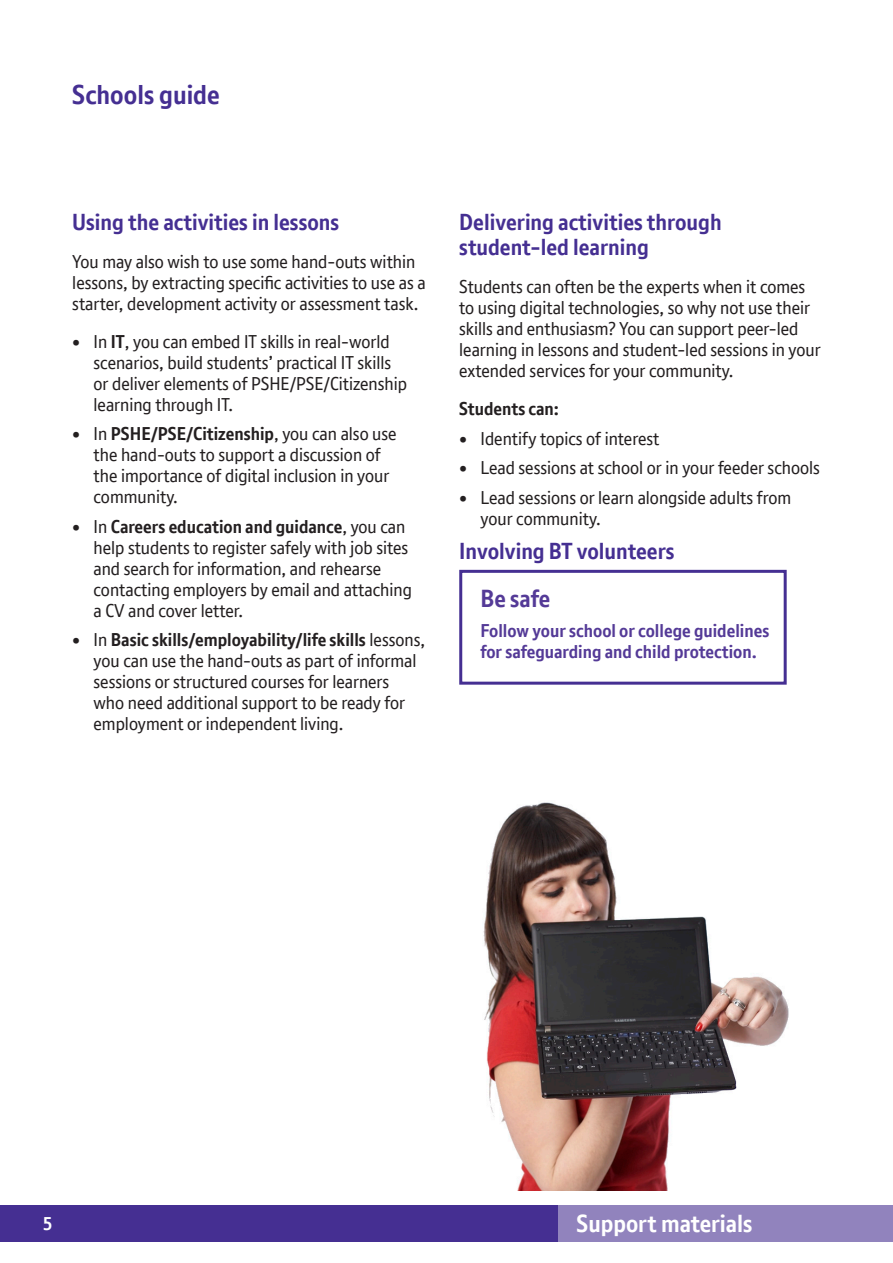
<style>
.page{position:relative;width:893px;height:1263px;background:#fff}
.page>*{position:absolute;margin:0;border:0;box-sizing:border-box;transform-origin:0 0}
.t1{font:700 26.4px "BT Font";color:#452f92}
.t2{font:700 24px "BT Font";color:#fff}
.Body_copy_2{font:700 24px "BT Font";color:#543a97}
.Blue_body_copy_heade{font:700 22.5px/25.5px "BT Font";color:#452f92}
.Body_copy{font:18px/21px "BT Font";color:#231f20}
.Body_copy_2-2{font:700 18px/21px "BT Font";color:#543a97}
.Bold_body_copy_heade{font:700 18px "BT Font";color:#231f20}
.t3{font:700 18px "BT Font";color:#fff}
.s1{font-weight:700}
</style>
<div class="page">
<div style="left:0;top:1205px;width:893px;height:37px;background:#452f92"></div>
<div style="left:558px;top:1205px;width:335px;height:37px;background:#9183bd"></div>
<div style="left:459px;top:570px;width:328px;height:115px;border:3px solid #452f92"></div>
<img style="left:483px;top:802px;width:306px;height:389px">
<h1 class="t1" style="left:72px;top:77px;width:149px">Schools guide</h1>
<p class="Blue_body_copy_heade" style="left:72px;top:209px;width:269px">Using the activities in lessons</p>
<p class="Body_copy" style="left:72px;top:251px;width:355px">You may also wish to use some hand-outs within lessons, by extracting specific activities to use as a starter, development activity or assessment task.</p>
<p class="Body_copy" style="left:94px;top:331px;width:315px;text-indent:-21px">• In <span class="s1">IT</span>, you can embed IT skills in real-world scenarios, build students’ practical IT skills or deliver elements of PSHE/PSE/Citizenship learning through IT.</p>
<p class="Body_copy" style="left:94px;top:423px;width:305px;text-indent:-21px">• In <span class="s1">PSHE/PSE/Citizenship</span>, you can also use the hand-outs to support a discussion of the importance of digital inclusion in your community.</p>
<p class="Body_copy" style="left:94px;top:516px;width:320px;text-indent:-21px">• In <span class="s1">Careers education and guidance</span>, you can help students to register safely with job sites and search for information, and rehearse contacting employers by email and attaching a CV and cover letter.</p>
<p class="Body_copy" style="left:94px;top:629px;width:333px;text-indent:-21px">• In <span class="s1">Basic skills/employability/life skills</span> lessons, you can use the hand-outs as part of informal sessions or structured courses for learners<br>who need additional support to be ready for employment or independent living.</p>
<p class="Blue_body_copy_heade" style="left:459px;top:209px;width:264px">Delivering activities through student-led learning</p>
<p class="Body_copy" style="left:459px;top:276px;width:363px">Students can often be the experts when it comes to using digital technologies, so why not use their skills and enthusiasm? You can support peer-led learning in lessons and student-led sessions in your extended services for your community.</p>
<p class="Bold_body_copy_heade" style="left:459px;top:397px;width:101px">Students can:</p>
<p class="Body_copy" style="left:459px;top:428px;width:202px">• Identify topics of interest</p>
<p class="Body_copy" style="left:459px;top:457px;width:362px">• Lead sessions at school or in your feeder schools</p>
<p class="Body_copy" style="left:480px;top:487px;width:312px;text-indent:-21px">• Lead sessions or learn alongside adults from your community.</p>
<p class="Blue_body_copy_heade" style="left:459px;top:538px;width:217px">Involving BT volunteers</p>
<p class="Body_copy_2" style="left:480px;top:583px;width:71px">Be safe</p>
<p class="Body_copy_2-2" style="left:480px;top:620px;width:290px">Follow your school or college guidelines for safeguarding and child protection.</p>
<p class="t3" style="left:43px;top:1212px;width:12px">5</p>
<h2 class="t2" style="left:576px;top:1208px;width:178px">Support materials</h2>
</div>
